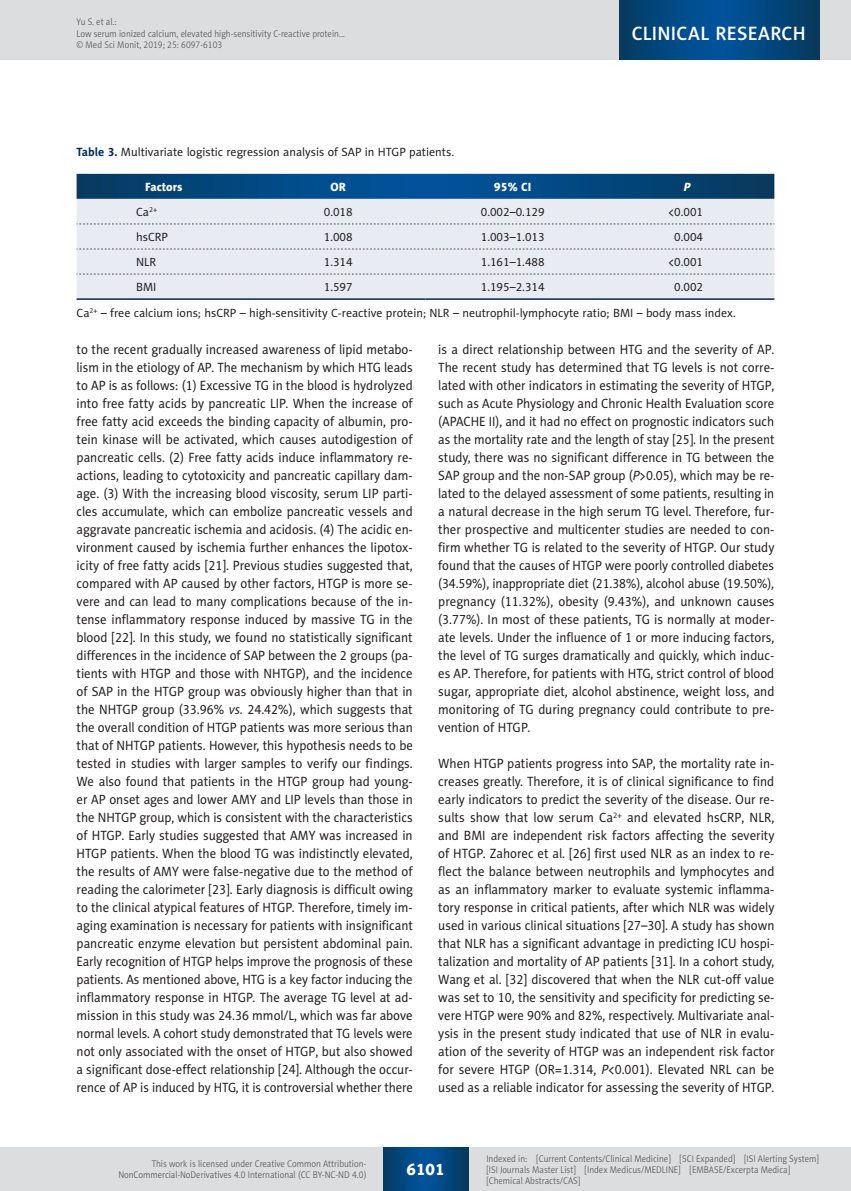
<style>
.page{position:relative;width:851px;height:1191px;background:#fff}
.page>*{position:absolute;margin:0;border:0;box-sizing:border-box;transform-origin:0 0}
.t1{font:19.5px "Naomi Sans EFN Medium";letter-spacing:.015em;color:#fff}
.t2{font:16.5px "Naomi Sans EFN Heavy";color:#fff}
.MSM_Body{font:13.5px/18px "Naomi Sans EFN";color:#231f20;text-align:justify;scale:.95 1}
.MSM_Table_podpis_dol{font:12px "Naomi Sans EFN";color:#231f20}
.MSM_Tabela_zawartosc{font:12px "Naomi Sans EFN";color:#231f20}
.MSM_Tabela_tytul{font:12px "Naomi Sans EFN";color:#231f20}
.MSM_Tabela_Head{font:12px "Naomi Sans EFN Heavy";color:#fff}
.MSM_Tabela_Head-2{font:italic 12px "Naomi Sans EFN Heavy";color:#fff}
.t3{font:9.75px/11.2px "Naomi Sans EFN Light";color:#57585a;scale:.9 1}
.s1{font-weight:700;color:#00295c}
.s2{font-style:italic}
</style>
<div class="page">
<svg style="left:77px;top:174px;width:697px;height:25px;background:#04487f"></svg>
<div style="left:77px;top:199px;width:697px;height:99px;background:#e8ebf2"></div>
<svg style="left:77px;top:224px;width:697px;height:1px"></svg>
<svg style="left:77px;top:249px;width:697px;height:1px"></svg>
<svg style="left:77px;top:274px;width:697px;height:1px"></svg>
<hr style="left:77px;top:298px;width:174px;height:2px;background:#00295c">
<hr style="left:251px;top:298px;width:174px;height:2px;background:#00295c">
<hr style="left:425px;top:298px;width:175px;height:2px;background:#00295c">
<hr style="left:600px;top:298px;width:174px;height:2px;background:#00295c">
<div style="left:0;top:1148px;width:850px;height:43px;background:#dcdddf"></div>
<svg style="left:383px;top:1147px;width:85px;height:43px;background:#02477e"></svg>
<div style="left:0;top:0;width:850px;height:60px;background:#dcdddf"></div>
<svg style="left:619px;top:0;width:200px;height:60px;background:#02477e"></svg>
<p class="t3" style="left:77px;top:16px;width:299px">Yu S. et al.:<br>Low serum ionized calcium, elevated high-sensitivity C-reactive protein… © Med Sci Monit, 2019; 25: 6097-6103</p>
<h1 class="t1" style="left:631px;top:22px;width:175px">CLINICAL RESEARCH</h1>
<p class="MSM_Tabela_tytul" style="left:77px;top:145px;width:379px"><span class="s1">Table 3.</span> Multivariate logistic regression analysis of SAP in HTGP patients.</p>
<p class="MSM_Tabela_Head" style="left:145px;top:179px;width:39px">Factors</p>
<p class="MSM_Tabela_Head" style="left:330px;top:179px;width:17px">OR</p>
<p class="MSM_Tabela_Head" style="left:494px;top:179px;width:39px">95% CI</p>
<p class="MSM_Tabela_Head-2" style="left:683px;top:180px;width:8px">P</p>
<p class="MSM_Tabela_zawartosc" style="left:136px;top:205px;width:22px">Ca<sup>2+</sup></p>
<p class="MSM_Tabela_zawartosc" style="left:324px;top:205px;width:30px">0.018</p>
<p class="MSM_Tabela_zawartosc" style="left:481px;top:205px;width:65px">0.002–0.129</p>
<p class="MSM_Tabela_zawartosc" style="left:668px;top:205px;width:36px">&lt;0.001</p>
<p class="MSM_Tabela_zawartosc" style="left:136px;top:230px;width:33px">hsCRP</p>
<p class="MSM_Tabela_zawartosc" style="left:324px;top:230px;width:30px">1.008</p>
<p class="MSM_Tabela_zawartosc" style="left:481px;top:230px;width:65px">1.003–1.013</p>
<p class="MSM_Tabela_zawartosc" style="left:674px;top:230px;width:30px">0.004</p>
<p class="MSM_Tabela_zawartosc" style="left:136px;top:255px;width:22px">NLR</p>
<p class="MSM_Tabela_zawartosc" style="left:324px;top:255px;width:30px">1.314</p>
<p class="MSM_Tabela_zawartosc" style="left:481px;top:255px;width:65px">1.161–1.488</p>
<p class="MSM_Tabela_zawartosc" style="left:668px;top:255px;width:36px">&lt;0.001</p>
<p class="MSM_Tabela_zawartosc" style="left:136px;top:280px;width:22px">BMI</p>
<p class="MSM_Tabela_zawartosc" style="left:324px;top:280px;width:30px">1.597</p>
<p class="MSM_Tabela_zawartosc" style="left:481px;top:280px;width:65px">1.195–2.314</p>
<p class="MSM_Tabela_zawartosc" style="left:674px;top:280px;width:30px">0.002</p>
<p class="MSM_Table_podpis_dol" style="left:77px;top:306px;width:660px">Ca<sup>2+</sup> – free calcium ions; hsCRP – high-sensitivity C-reactive protein; NLR – neutrophil-lymphocyte ratio; BMI – body mass index.</p>
<p class="MSM_Body" style="left:77px;top:340px;width:355px">to the recent gradually increased awareness of lipid metabo&shy;lism in the etiology of AP. The mechanism by which HTG leads to AP is as follows: (1) Excessive TG in the blood is hydrolyzed into free fatty acids by pancreatic LIP. When the increase of free fatty acid exceeds the binding capacity of albumin, pro&shy;tein kinase will be activated, which causes autodigestion of pancreatic cells. (2) Free fatty acids induce inflammatory re&shy;actions, leading to cytotoxicity and pancreatic capillary dam&shy;age. (3) With the increasing blood viscosity, serum LIP parti&shy;cles accumulate, which can embolize pancreatic vessels and aggravate pancreatic ischemia and acidosis. (4) The acidic en&shy;vironment caused by ischemia further enhances the lipotox&shy;icity of free fatty acids [21]. Previous studies suggested that, compared with AP caused by other factors, HTGP is more se&shy;vere and can lead to many complications because of the in&shy;tense inflammatory response induced by massive TG in the blood [22]. In this study, we found no statistically significant differences in the incidence of SAP between the 2 groups (pa&shy;tients with HTGP and those with NHTGP), and the incidence of SAP in the HTGP group was obviously higher than that in the NHTGP group (33.96% <span class="s2">vs.</span> 24.42%), which suggests that the overall condition of HTGP patients was more serious than that of NHTGP patients. However, this hypothesis needs to be tested in studies with larger samples to verify our findings.<br>We also found that patients in the HTGP group had young&shy;er AP onset ages and lower AMY and LIP levels than those in the NHTGP group, which is consistent with the characteristics of HTGP. Early studies suggested that AMY was increased in HTGP patients. When the blood TG was indistinctly elevated, the results of AMY were false-negative due to the method of reading the calorimeter [23]. Early diagnosis is difficult owing to the clinical atypical features of HTGP. Therefore, timely im&shy;aging examination is necessary for patients with insignificant pancreatic enzyme elevation but persistent abdominal pain.<br>Early recognition of HTGP helps improve the prognosis of these patients. As mentioned above, HTG is a key factor inducing the inflammatory response in HTGP. The average TG level at ad&shy;mission in this study was 24.36 mmol/L, which was far above normal levels. A cohort study demonstrated that TG levels were not only associated with the onset of HTGP, but also showed a significant dose-effect relationship [24]. Although the occur&shy;rence of AP is induced by HTG, it is controversial whether there</p>
<p class="MSM_Body" style="left:438px;top:340px;width:355px">is a direct relationship between HTG and the severity of AP.<br>The recent study has determined that TG levels is not corre&shy;lated with other indicators in estimating the severity of HTGP, such as Acute Physiology and Chronic Health Evaluation score (APACHE II), and it had no effect on prognostic indicators such as the mortality rate and the length of stay [25]. In the present study, there was no significant difference in TG between the SAP group and the non-SAP group (<span class="s2">P</span>&gt;0.05), which may be re&shy;lated to the delayed assessment of some patients, resulting in a natural decrease in the high serum TG level. Therefore, fur&shy;ther prospective and multicenter studies are needed to con&shy;firm whether TG is related to the severity of HTGP. Our study found that the causes of HTGP were poorly controlled diabetes (34.59%), inappropriate diet (21.38%), alcohol abuse (19.50%), pregnancy (11.32%), obesity (9.43%), and unknown causes (3.77%). In most of these patients, TG is normally at moder&shy;ate levels. Under the influence of 1 or more inducing factors, the level of TG surges dramatically and quickly, which induc&shy;es AP. Therefore, for patients with HTG, strict control of blood sugar, appropriate diet, alcohol abstinence, weight loss, and monitoring of TG during pregnancy could contribute to pre&shy;vention of HTGP.</p>
<p class="MSM_Body" style="left:438px;top:754px;width:355px">When HTGP patients progress into SAP, the mortality rate in&shy;creases greatly. Therefore, it is of clinical significance to find early indicators to predict the severity of the disease. Our re&shy;sults show that low serum Ca<sup>2+</sup> and elevated hsCRP, NLR, and BMI are independent risk factors affecting the severity of HTGP. Zahorec et al. [26] first used NLR as an index to re&shy;flect the balance between neutrophils and lymphocytes and as an inflammatory marker to evaluate systemic inflamma&shy;tory response in critical patients, after which NLR was widely used in various clinical situations [27–30]. A study has shown that NLR has a significant advantage in predicting ICU hospi&shy;talization and mortality of AP patients [31]. In a cohort study, Wang et al. [32] discovered that when the NLR cut-off value was set to 10, the sensitivity and specificity for predicting se&shy;vere HTGP were 90% and 82%, respectively. Multivariate anal&shy;ysis in the present study indicated that use of NLR in evalu&shy;ation of the severity of HTGP was an independent risk factor for severe HTGP (OR=1.314, <span class="s2">P</span>&lt;0.001). Elevated NRL can be used as a reliable indicator for assessing the severity of HTGP.</p>
<p class="t3" style="left:118px;top:1158px;width:277px;text-align:right">This work is licensed under Creative Common Attribution-<br>NonCommercial-NoDerivatives 4.0 International (CC BY-NC-ND 4.0)</p>
<p class="t2" style="left:406px;top:1159px;width:40px">6101</p>
<p class="t3" style="left:486px;top:1152px;width:371px">Indexed in: [Current Contents/Clinical Medicine] [SCI Expanded] [ISI Alerting System] [ISI Journals Master List] [Index Medicus/MEDLINE] [EMBASE/Excerpta Medica] [Chemical Abstracts/CAS]</p>
</div>
